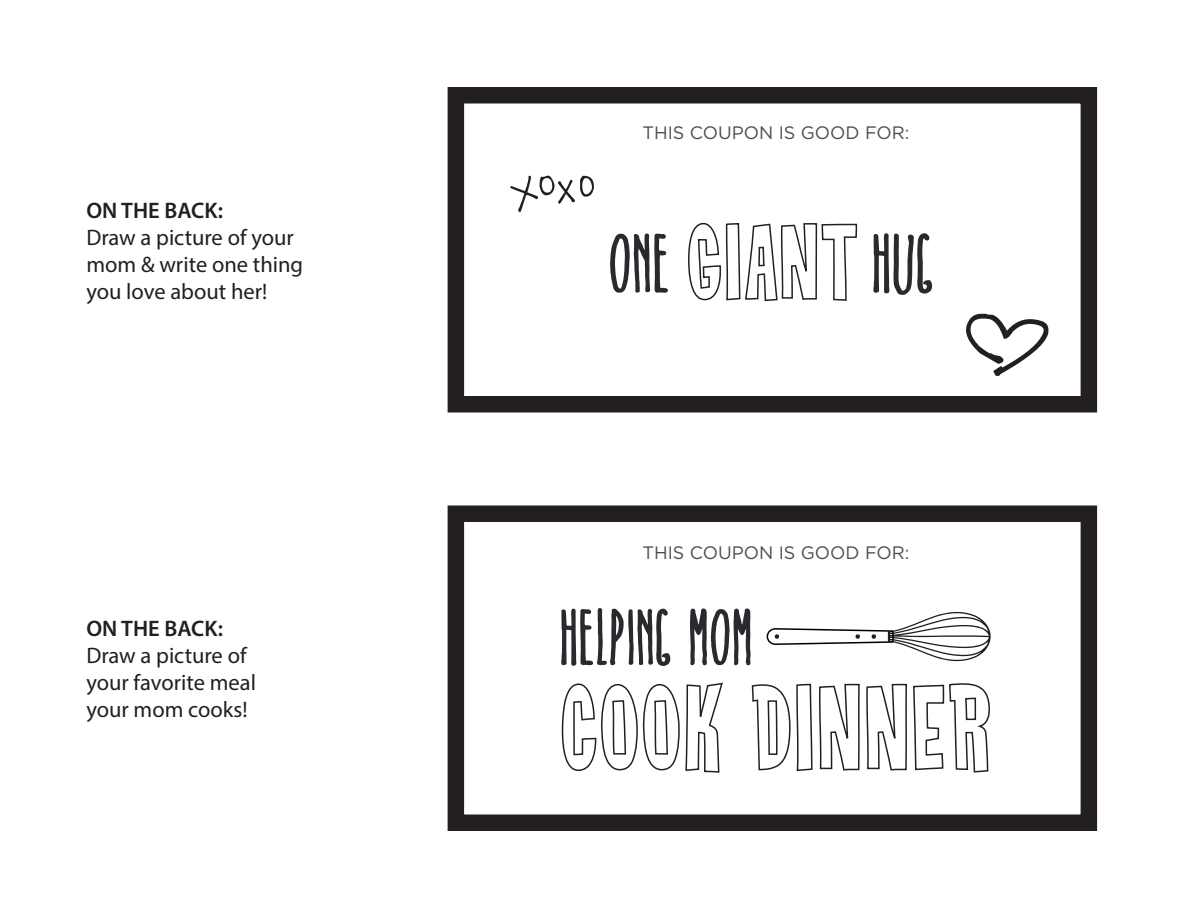
<style>
.page{position:relative;width:1188px;height:918px;background:#fff}
.page>*{position:absolute;margin:0;border:0;box-sizing:border-box;transform-origin:0 0}
.t1{font:82.5px "Recipe Daily";color:#29292e}
.t2{font:22.5px/27px "Myriad Pro";color:#231f20}
.t3{font:600 22.5px "Myriad Pro";color:#231f20}
.t4{font:18px "Gotham";color:#4c4c4c}
</style>
<div class="page">
<div style="left:448px;top:506px;width:649px;height:325px;border:16px solid #231f20"></div>
<div style="left:448px;top:87px;width:649px;height:325px;border:16px solid #231f20"></div>
<svg style="left:561px;top:87px;width:430px;height:744px"></svg>
<svg style="left:510px;top:175px;width:84px;height:37px"></svg>
<svg style="left:964px;top:314px;width:85px;height:62px"></svg>
<svg style="left:766px;top:612px;width:225px;height:49px"></svg>
<p class="t3" style="left:86px;top:198px;width:138px">ON THE BACK:</p>
<p class="t2" style="left:86px;top:223px;width:218px">Draw a picture of your mom &amp; write one thing you love about her!</p>
<p class="t3" style="left:86px;top:616px;width:138px">ON THE BACK:</p>
<p class="t2" style="left:86px;top:642px;width:171px">Draw a picture of your favorite meal your mom cooks!</p>
<p class="t4" style="left:642px;top:121px;width:269px">THIS COUPON IS GOOD FOR:</p>
<p class="t1" style="left:609px;top:214px;width:63px">ONE</p>
<p class="t1" style="left:873px;top:214px;width:64px">HUG</p>
<p class="t4" style="left:642px;top:541px;width:269px">THIS COUPON IS GOOD FOR:</p>
</div>
